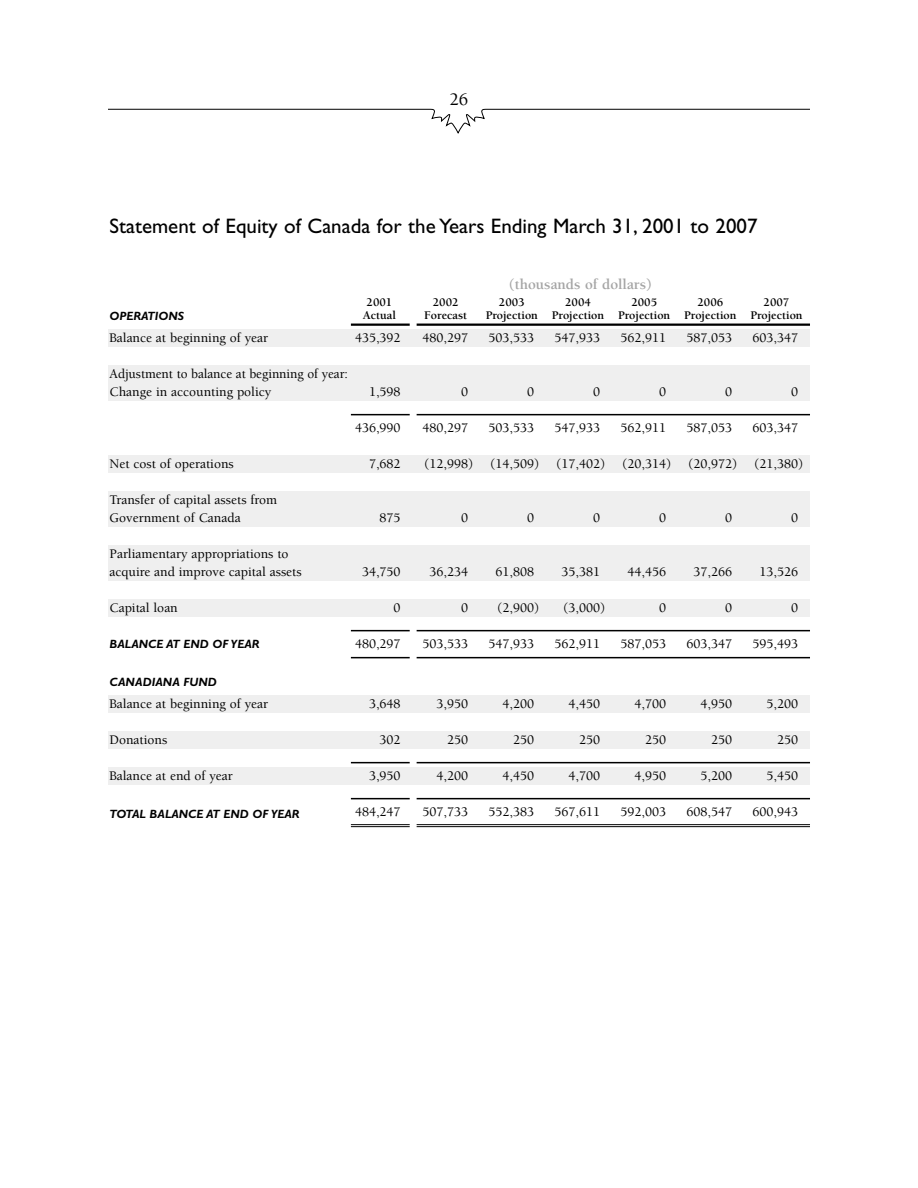
<style>
.page{position:relative;width:918px;height:1188px;background:#fff}
.page>*{position:absolute;margin:0;border:0;box-sizing:border-box;transform-origin:0 0}
.t1{font:21px "Gill Sans";color:#000}
.t2{font:500 18px "Berkeley";color:#000}
.t3{font:700 15px "Berkeley";color:#a5a5a5}
.t4{font:500 13.5px/18px "Berkeley";color:#000}
.t5{font:700 12px "Berkeley";color:#000}
.t6{font:italic 700 12px "Gill Sans";color:#000}
</style>
<div class="page">
<svg style="left:108px;top:108px;width:702px;height:26px"></svg>
<hr style="left:351px;top:324px;width:59px;height:2px;background:#000">
<hr style="left:417px;top:324px;width:393px;height:2px;background:#000">
<div style="left:108px;top:329px;width:702px;height:18px;background:#efefef"></div>
<div style="left:108px;top:365px;width:702px;height:36px;background:#efefef"></div>
<div style="left:108px;top:455px;width:702px;height:18px;background:#efefef"></div>
<div style="left:108px;top:491px;width:702px;height:36px;background:#efefef"></div>
<div style="left:108px;top:545px;width:702px;height:36px;background:#efefef"></div>
<div style="left:108px;top:599px;width:702px;height:18px;background:#efefef"></div>
<div style="left:108px;top:695px;width:702px;height:18px;background:#efefef"></div>
<div style="left:108px;top:731px;width:702px;height:18px;background:#efefef"></div>
<div style="left:108px;top:767px;width:702px;height:18px;background:#efefef"></div>
<hr style="left:351px;top:414px;width:59px;height:1px;background:#000">
<hr style="left:417px;top:414px;width:393px;height:1px;background:#000">
<hr style="left:351px;top:630px;width:59px;height:1px;background:#000">
<hr style="left:417px;top:630px;width:393px;height:1px;background:#000">
<hr style="left:351px;top:657px;width:59px;height:1px;background:#000">
<hr style="left:417px;top:657px;width:393px;height:1px;background:#000">
<hr style="left:351px;top:798px;width:59px;height:1px;background:#000">
<hr style="left:417px;top:798px;width:393px;height:1px;background:#000">
<hr style="left:351px;top:762px;width:59px;height:1px;background:#000">
<hr style="left:417px;top:762px;width:393px;height:1px;background:#000">
<hr style="left:351px;top:824px;width:59px;height:1px;background:#000">
<hr style="left:351px;top:826px;width:59px;height:1px;background:#000">
<hr style="left:417px;top:824px;width:393px;height:1px;background:#000">
<hr style="left:417px;top:826px;width:393px;height:1px;background:#000">
<h2 class="t2" style="left:450px;top:92px;width:20px">26</h2>
<h1 class="t1" style="left:110px;top:218px;width:650px">Statement of Equity of Canada for the Years Ending March 31, 2001 to 2007</h1>
<p class="t6" style="left:110px;top:311px;width:76px">OPERATIONS</p>
<p class="t4" style="left:110px;top:330px;width:160px">Balance at beginning of year</p>
<p class="t4" style="left:110px;top:366px;width:240px">Adjustment to balance at beginning of year:<br>Change in accounting policy</p>
<p class="t4" style="left:110px;top:456px;width:126px">Net cost of operations</p>
<p class="t4" style="left:110px;top:492px;width:169px">Transfer of capital assets from<br>Government of Canada</p>
<p class="t4" style="left:110px;top:546px;width:194px">Parliamentary appropriations to acquire and improve capital assets</p>
<p class="t4" style="left:110px;top:600px;width:70px">Capital loan</p>
<p class="t6" style="left:110px;top:640px;width:152px">BALANCE AT END OF YEAR</p>
<p class="t6" style="left:110px;top:677px;width:109px">CANADIANA FUND</p>
<p class="t4" style="left:110px;top:696px;width:160px">Balance at beginning of year</p>
<p class="t4" style="left:110px;top:732px;width:59px">Donations</p>
<p class="t4" style="left:110px;top:768px;width:125px">Balance at end of year</p>
<p class="t6" style="left:110px;top:809px;width:192px">TOTAL BALANCE AT END OF YEAR</p>
<p class="t3" style="left:509px;top:278px;width:144px">(thousands of dollars)</p>
<p class="t5" style="left:367px;top:298px;width:27px">2001</p>
<p class="t5" style="left:433px;top:298px;width:27px">2002</p>
<p class="t5" style="left:499px;top:298px;width:27px">2003</p>
<p class="t5" style="left:565px;top:298px;width:27px">2004</p>
<p class="t5" style="left:631px;top:298px;width:27px">2005</p>
<p class="t5" style="left:698px;top:298px;width:27px">2006</p>
<p class="t5" style="left:764px;top:298px;width:27px">2007</p>
<p class="t5" style="left:363px;top:311px;width:35px">Actual</p>
<p class="t5" style="left:424px;top:311px;width:45px">Forecast</p>
<p class="t5" style="left:486px;top:311px;width:318px">Projection Projection Projection Projection Projection</p>
<p class="t4" style="left:355px;top:330px;width:47px">435,392</p>
<p class="t4" style="left:423px;top:330px;width:47px">480,297</p>
<p class="t4" style="left:489px;top:330px;width:47px">503,533</p>
<p class="t4" style="left:555px;top:330px;width:47px">547,933</p>
<p class="t4" style="left:621px;top:330px;width:47px">562,911</p>
<p class="t4" style="left:687px;top:330px;width:47px">587,053</p>
<p class="t4" style="left:753px;top:330px;width:47px">603,347</p>
<p class="t4" style="left:369px;top:384px;width:33px">1,598</p>
<p class="t4" style="left:461px;top:384px;width:9px">0</p>
<p class="t4" style="left:527px;top:384px;width:9px">0</p>
<p class="t4" style="left:593px;top:384px;width:9px">0</p>
<p class="t4" style="left:659px;top:384px;width:9px">0</p>
<p class="t4" style="left:725px;top:384px;width:9px">0</p>
<p class="t4" style="left:791px;top:384px;width:9px">0</p>
<p class="t4" style="left:355px;top:420px;width:47px">436,990</p>
<p class="t4" style="left:423px;top:420px;width:47px">480,297</p>
<p class="t4" style="left:489px;top:420px;width:47px">503,533</p>
<p class="t4" style="left:555px;top:420px;width:47px">547,933</p>
<p class="t4" style="left:621px;top:420px;width:47px">562,911</p>
<p class="t4" style="left:687px;top:420px;width:47px">587,053</p>
<p class="t4" style="left:753px;top:420px;width:47px">603,347</p>
<p class="t4" style="left:369px;top:456px;width:33px">7,682</p>
<p class="t4" style="left:424px;top:456px;width:51px">(12,998)</p>
<p class="t4" style="left:490px;top:456px;width:51px">(14,509)</p>
<p class="t4" style="left:556px;top:456px;width:51px">(17,402)</p>
<p class="t4" style="left:622px;top:456px;width:51px">(20,314)</p>
<p class="t4" style="left:688px;top:456px;width:51px">(20,972)</p>
<p class="t4" style="left:754px;top:456px;width:51px">(21,380)</p>
<p class="t4" style="left:380px;top:510px;width:23px">875</p>
<p class="t4" style="left:461px;top:510px;width:9px">0</p>
<p class="t4" style="left:527px;top:510px;width:9px">0</p>
<p class="t4" style="left:593px;top:510px;width:9px">0</p>
<p class="t4" style="left:659px;top:510px;width:9px">0</p>
<p class="t4" style="left:725px;top:510px;width:9px">0</p>
<p class="t4" style="left:791px;top:510px;width:9px">0</p>
<p class="t4" style="left:362px;top:564px;width:40px">34,750</p>
<p class="t4" style="left:430px;top:564px;width:40px">36,234</p>
<p class="t4" style="left:496px;top:564px;width:40px">61,808</p>
<p class="t4" style="left:562px;top:564px;width:40px">35,381</p>
<p class="t4" style="left:628px;top:564px;width:40px">44,456</p>
<p class="t4" style="left:694px;top:564px;width:40px">37,266</p>
<p class="t4" style="left:760px;top:564px;width:40px">13,526</p>
<p class="t4" style="left:394px;top:600px;width:9px">0</p>
<p class="t4" style="left:461px;top:600px;width:9px">0</p>
<p class="t4" style="left:497px;top:600px;width:44px">(2,900)</p>
<p class="t4" style="left:563px;top:600px;width:44px">(3,000)</p>
<p class="t4" style="left:659px;top:600px;width:9px">0</p>
<p class="t4" style="left:725px;top:600px;width:9px">0</p>
<p class="t4" style="left:791px;top:600px;width:9px">0</p>
<p class="t4" style="left:355px;top:636px;width:47px">480,297</p>
<p class="t4" style="left:423px;top:636px;width:47px">503,533</p>
<p class="t4" style="left:489px;top:636px;width:47px">547,933</p>
<p class="t4" style="left:555px;top:636px;width:47px">562,911</p>
<p class="t4" style="left:621px;top:636px;width:47px">587,053</p>
<p class="t4" style="left:687px;top:636px;width:47px">603,347</p>
<p class="t4" style="left:753px;top:636px;width:47px">595,493</p>
<p class="t4" style="left:369px;top:696px;width:33px">3,648</p>
<p class="t4" style="left:437px;top:696px;width:33px">3,950</p>
<p class="t4" style="left:503px;top:696px;width:33px">4,200</p>
<p class="t4" style="left:569px;top:696px;width:33px">4,450</p>
<p class="t4" style="left:635px;top:696px;width:33px">4,700</p>
<p class="t4" style="left:701px;top:696px;width:33px">4,950</p>
<p class="t4" style="left:767px;top:696px;width:33px">5,200</p>
<p class="t4" style="left:380px;top:732px;width:23px">302</p>
<p class="t4" style="left:447px;top:732px;width:23px">250</p>
<p class="t4" style="left:513px;top:732px;width:23px">250</p>
<p class="t4" style="left:579px;top:732px;width:23px">250</p>
<p class="t4" style="left:645px;top:732px;width:23px">250</p>
<p class="t4" style="left:711px;top:732px;width:23px">250</p>
<p class="t4" style="left:777px;top:732px;width:23px">250</p>
<p class="t4" style="left:369px;top:768px;width:33px">3,950</p>
<p class="t4" style="left:437px;top:768px;width:33px">4,200</p>
<p class="t4" style="left:503px;top:768px;width:33px">4,450</p>
<p class="t4" style="left:569px;top:768px;width:33px">4,700</p>
<p class="t4" style="left:635px;top:768px;width:33px">4,950</p>
<p class="t4" style="left:701px;top:768px;width:33px">5,200</p>
<p class="t4" style="left:767px;top:768px;width:33px">5,450</p>
<p class="t4" style="left:355px;top:804px;width:47px">484,247</p>
<p class="t4" style="left:423px;top:804px;width:47px">507,733</p>
<p class="t4" style="left:489px;top:804px;width:47px">552,383</p>
<p class="t4" style="left:555px;top:804px;width:47px">567,611</p>
<p class="t4" style="left:621px;top:804px;width:47px">592,003</p>
<p class="t4" style="left:687px;top:804px;width:47px">608,547</p>
<p class="t4" style="left:753px;top:804px;width:47px">600,943</p>
</div>
